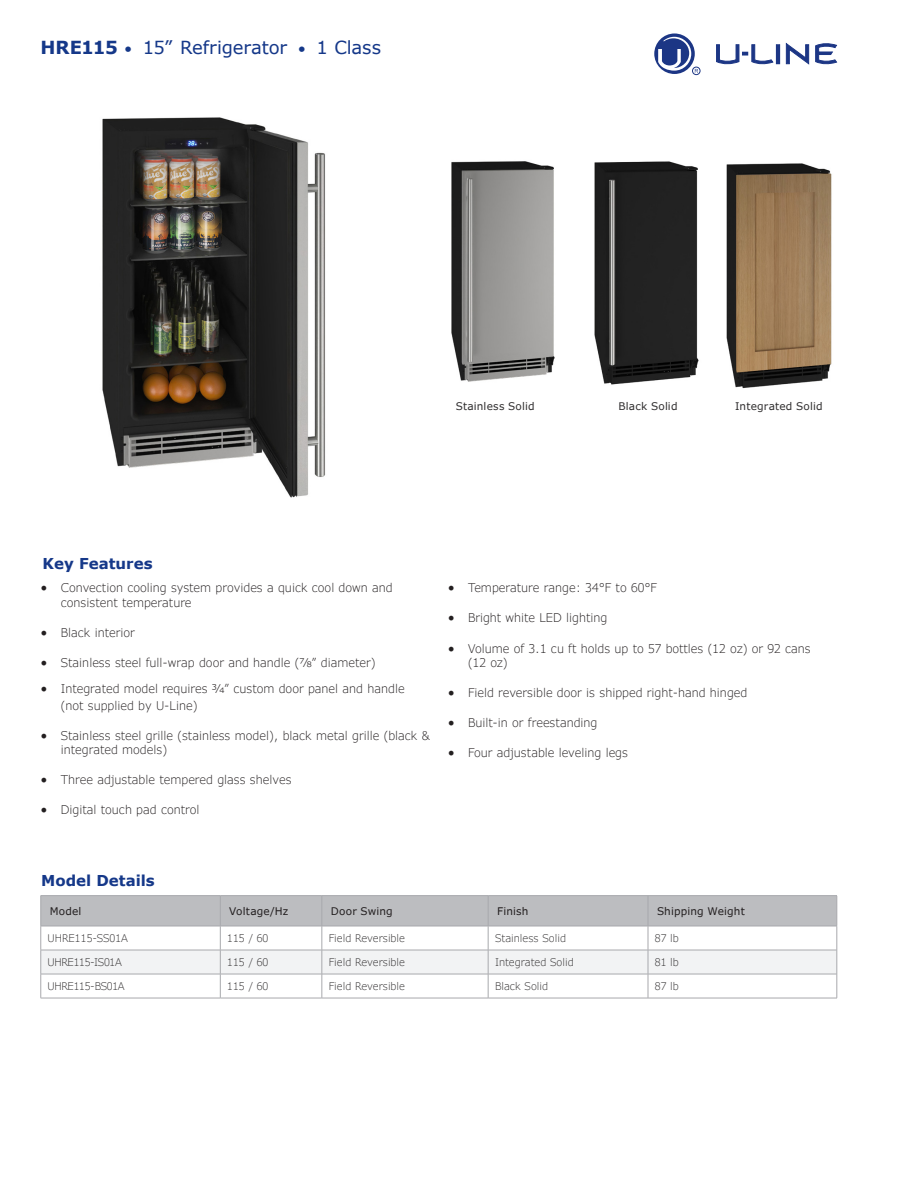
<style>
.page{position:relative;width:918px;height:1188px;background:#fff}
.page>*{position:absolute;margin:0;border:0;box-sizing:border-box;transform-origin:0 0}
.t1{font:18px "Verdana Pro";letter-spacing:-.005em;color:#153889}
.t2{font:700 15px "Verdana";color:#153889}
.t3{font:300 12px/14.4px "Verdana Pro";color:#231f20}
.t4{font:300 10.5px "Verdana Pro";color:#312f30}
.t5{font:10.5px "Verdana Pro";letter-spacing:.015em;color:#231f20}
.t6{font:10.5px "Verdana Pro";letter-spacing:.015em;color:#312f30}
.t7{font:300 10.5px "Verdana Pro";letter-spacing:-.03em;color:#312f30}
.s1{font-weight:700}
.s2{font-size:15px}
.s3{font-family:"Minion Pro";font-weight:400;font-size:18px}
</style>
<div class="page">
<img style="left:726px;top:163px;width:106px;height:226px">
<img style="left:451px;top:161px;width:104px;height:221px">
<img style="left:594px;top:161px;width:105px;height:224px">
<img style="left:102px;top:117px;width:223px;height:381px">
<hr style="left:41px;top:895px;width:179px;height:1px;background:#a8a9ad">
<hr style="left:220px;top:895px;width:102px;height:1px;background:#a8a9ad">
<hr style="left:322px;top:895px;width:166px;height:1px;background:#a8a9ad">
<hr style="left:488px;top:895px;width:160px;height:1px;background:#a8a9ad">
<hr style="left:648px;top:895px;width:189px;height:1px;background:#a8a9ad">
<hr style="left:221px;top:998px;width:101px;height:1px;background:#a8a9ad">
<hr style="left:322px;top:998px;width:166px;height:1px;background:#a8a9ad">
<hr style="left:488px;top:998px;width:160px;height:1px;background:#a8a9ad">
<hr style="left:648px;top:998px;width:189px;height:1px;background:#a8a9ad">
<svg style="left:41px;top:896px;width:797px;height:102px"></svg>
<hr style="left:41px;top:998px;width:180px;height:1px;background:#a8a9ad">
<div style="left:776px;top:45px;width:4px;height:19px;border:1px solid #1c3685"></div>
<svg style="left:786px;top:43px;width:23px;height:21px"></svg>
<svg style="left:816px;top:43px;width:21px;height:21px"></svg>
<svg style="left:716px;top:45px;width:57px;height:20px"></svg>
<svg style="left:654px;top:33px;width:44px;height:41px"></svg>
<div style="left:692px;top:67px;width:8px;height:8px;border:1px solid #1c3685;border-radius:50%"></div>
<p class="t1" style="left:40px;top:36px;width:342px"><span class="s1">HRE115</span> <span class="s2">•</span> 15” Refrigerator <span class="s2">•</span> 1 Class</p>
<p class="t6" style="left:456px;top:400px;width:81px">Stainless Solid</p>
<p class="t6" style="left:618px;top:400px;width:61px">Black Solid</p>
<p class="t6" style="left:735px;top:400px;width:89px">Integrated Solid</p>
<p class="t2" style="left:43px;top:554px;width:111px">Key Features</p>
<p class="t3" style="left:61px;top:581px;width:333px;text-indent:-20px"><span class="s3">•</span> Convection cooling system provides a quick cool down and consistent temperature</p>
<p class="t3" style="left:41px;top:626px;width:96px"><span class="s3">•</span> Black interior</p>
<p class="t3" style="left:41px;top:656px;width:337px"><span class="s3">•</span> Stainless steel full-wrap door and handle (7/8” diameter)</p>
<p class="t3" style="left:61px;top:680px;width:345px;line-height:16.8px;text-indent:-20px"><span class="s3">•</span> Integrated model requires 3/4” custom door panel and handle (not supplied by U-Line)</p>
<p class="t3" style="left:61px;top:728px;width:370px;text-indent:-20px"><span class="s3">•</span> Stainless steel grille (stainless model), black metal grille (black &amp; integrated models)</p>
<p class="t3" style="left:41px;top:773px;width:253px"><span class="s3">•</span> Three adjustable tempered glass shelves</p>
<p class="t3" style="left:41px;top:803px;width:161px"><span class="s3">•</span> Digital touch pad control</p>
<p class="t3" style="left:448px;top:581px;width:211px"><span class="s3">•</span> Temperature range: 34°F to 60°F</p>
<p class="t3" style="left:448px;top:611px;width:161px"><span class="s3">•</span> Bright white LED lighting</p>
<p class="t3" style="left:468px;top:641px;width:344px;text-indent:-20px"><span class="s3">•</span> Volume of 3.1 cu ft holds up to 57 bottles (12 oz) or 92 cans (12 oz)</p>
<p class="t3" style="left:448px;top:686px;width:301px"><span class="s3">•</span> Field reversible door is shipped right-hand hinged</p>
<p class="t3" style="left:448px;top:716px;width:151px"><span class="s3">•</span> Built-in or freestanding</p>
<p class="t3" style="left:448px;top:746px;width:182px"><span class="s3">•</span> Four adjustable leveling legs</p>
<p class="t2" style="left:41px;top:871px;width:115px">Model Details</p>
<p class="t5" style="left:50px;top:904px;width:33px">Model</p>
<p class="t5" style="left:229px;top:904px;width:61px">Voltage/Hz</p>
<p class="t5" style="left:331px;top:904px;width:63px">Door Swing</p>
<p class="t5" style="left:497px;top:904px;width:33px">Finish</p>
<p class="t5" style="left:657px;top:904px;width:89px">Shipping Weight</p>
<p class="t4" style="left:48px;top:932px;width:82px">UHRE115-SS01A</p>
<p class="t4" style="left:227px;top:932px;width:43px">115 / 60</p>
<p class="t4" style="left:329px;top:932px;width:78px">Field Reversible</p>
<p class="t4" style="left:495px;top:932px;width:73px">Stainless Solid</p>
<p class="t4" style="left:655px;top:932px;width:26px">87 lb</p>
<p class="t7" style="left:48px;top:956px;width:76px">UHRE115-IS01A</p>
<p class="t4" style="left:227px;top:956px;width:43px">115 / 60</p>
<p class="t4" style="left:329px;top:956px;width:78px">Field Reversible</p>
<p class="t4" style="left:495px;top:956px;width:80px">Integrated Solid</p>
<p class="t4" style="left:655px;top:956px;width:26px">81 lb</p>
<p class="t7" style="left:48px;top:980px;width:79px">UHRE115-BS01A</p>
<p class="t4" style="left:227px;top:980px;width:43px">115 / 60</p>
<p class="t4" style="left:329px;top:980px;width:78px">Field Reversible</p>
<p class="t4" style="left:495px;top:980px;width:55px">Black Solid</p>
<p class="t4" style="left:655px;top:980px;width:26px">87 lb</p>
</div>
